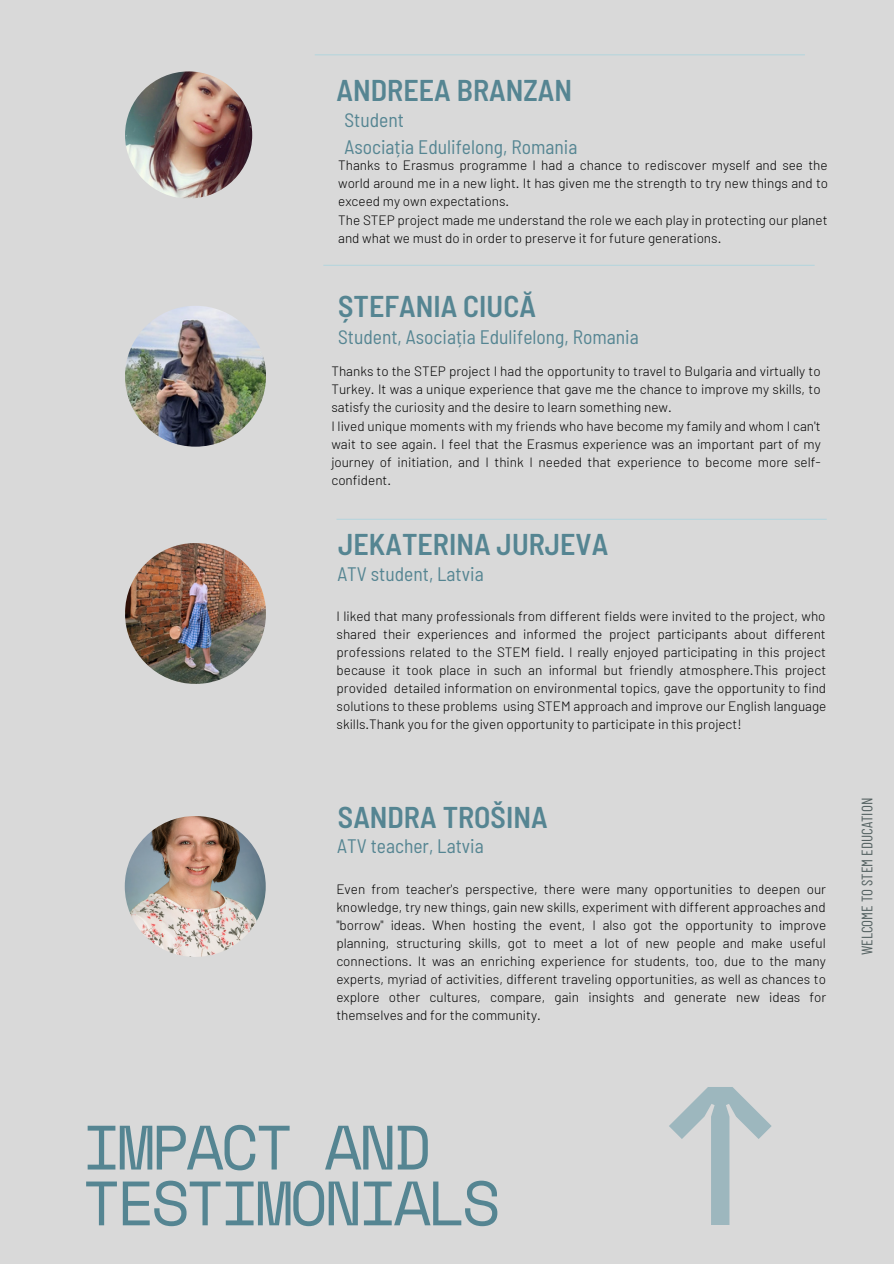
<style>
.page{position:relative;width:894px;height:1264px;background:#fff}
.page>*{position:absolute;margin:0;border:0;box-sizing:border-box;transform-origin:0 0}
.t1{font:255.45px "Space Mono";color:#9db7be}
.t2{font:62.55px/55.8px "Space Mono";letter-spacing:-.06em;color:#558592}
.t3{font:600 semi-condensed 30px "Barlow";color:#558592}
.t4{font:semi-condensed 19.5px/27px "Barlow";color:#558592}
.t5{font:15.15px "Barlow Condensed";color:#556262}
.t6{font:300 13.5px/18px "Barlow";color:#000}
</style>
<div class="page">
<div style="left:0;top:0;width:893px;height:1263px;background:#d9d9d9"></div>
<img style="left:125px;top:306px;width:141px;height:140px;border-radius:50%">
<img style="left:125px;top:71px;width:127px;height:127px;border-radius:50%">
<hr style="left:314px;top:54px;width:490px;height:1px;background:#b7d5dd">
<hr style="left:323px;top:265px;width:491px;height:1px;background:#b7d5dd">
<hr style="left:336px;top:518px;width:490px;height:2px;background:#b7d5dd">
<img style="left:125px;top:543px;width:141px;height:141px;border-radius:50%">
<img style="left:125px;top:816px;width:141px;height:140px;border-radius:50%">
<h3 class="t3" style="left:336px;top:71px;width:237px">ANDREEA BRANZAN</h3>
<h3 class="t4" style="left:344px;top:105px;width:234px">Student<br>Asociația Edulifelong, Romania</h3>
<p class="t6" style="left:338px;top:156px;width:491px">Thanks to Erasmus programme I had a chance to rediscover myself and see the world around me in a new light. It has given me the strength to try new things and to exceed my own expectations.<br>The STEP project made me understand the role we each play in protecting our planet and what we must do in order to preserve it for future generations.</p>
<h3 class="t3" style="left:338px;top:287px;width:199px">ȘTEFANIA CIUCĂ</h3>
<h3 class="t4" style="left:338px;top:323px;width:302px">Student, Asociația Edulifelong, Romania</h3>
<p class="t6" style="left:331px;top:362px;width:491px">Thanks to the STEP project I had the opportunity to travel to Bulgaria and virtually to Turkey. It was a unique experience that gave me the chance to improve my skills, to satisfy the curiosity and the desire to learn something new.<br>I lived unique moments with my friends who have become my family and whom I can't wait to see again. I feel that the Erasmus experience was an important part of my journey of initiation, and I think I needed that experience to become more self&shy;confident.</p>
<h3 class="t3" style="left:338px;top:524px;width:272px">JEKATERINA JURJEVA</h3>
<h3 class="t4" style="left:337px;top:559px;width:148px">ATV student, Latvia</h3>
<p class="t6" style="left:336px;top:606px;width:491px;text-align:justify">I liked that many professionals from different fields were invited to the project, who shared their experiences and informed the project participants about different professions related to the STEM field. I really enjoyed participating in this project because it took place in such an informal but friendly atmosphere.This project provided detailed information on environmental topics, gave the opportunity to find solutions to these problems using STEM approach and improve our English language skills.Thank you for the given opportunity to participate in this project!</p>
<h3 class="t3" style="left:338px;top:797px;width:211px">SANDRA TROŠINA</h3>
<h3 class="t4" style="left:337px;top:832px;width:148px">ATV teacher, Latvia</h3>
<p class="t6" style="left:336px;top:879px;width:491px;text-align:justify">Even from teacher's perspective, there were many opportunities to deepen our knowledge, try new things, gain new skills, experiment with different approaches and "borrow" ideas. When hosting the event, I also got the opportunity to improve planning, structuring skills, got to meet a lot of new people and make useful connections. It was an enriching experience for students, too, due to the many experts, myriad of activities, different traveling opportunities, as well as chances to explore other cultures, compare, gain insights and generate new ideas for themselves and for the community.</p>
<h2 class="t2" style="left:82px;top:1117px;width:419px">IMPACT AND<br>TESTIMONIALS</h2>
<h1 class="t1" style="left:523px;top:1234px;width:158px;rotate:-90deg">→</h1>
<p class="t5" style="left:857px;top:955px;width:159px;rotate:-90deg">WELCOME TO STEM EDUCATION</p>
</div>
